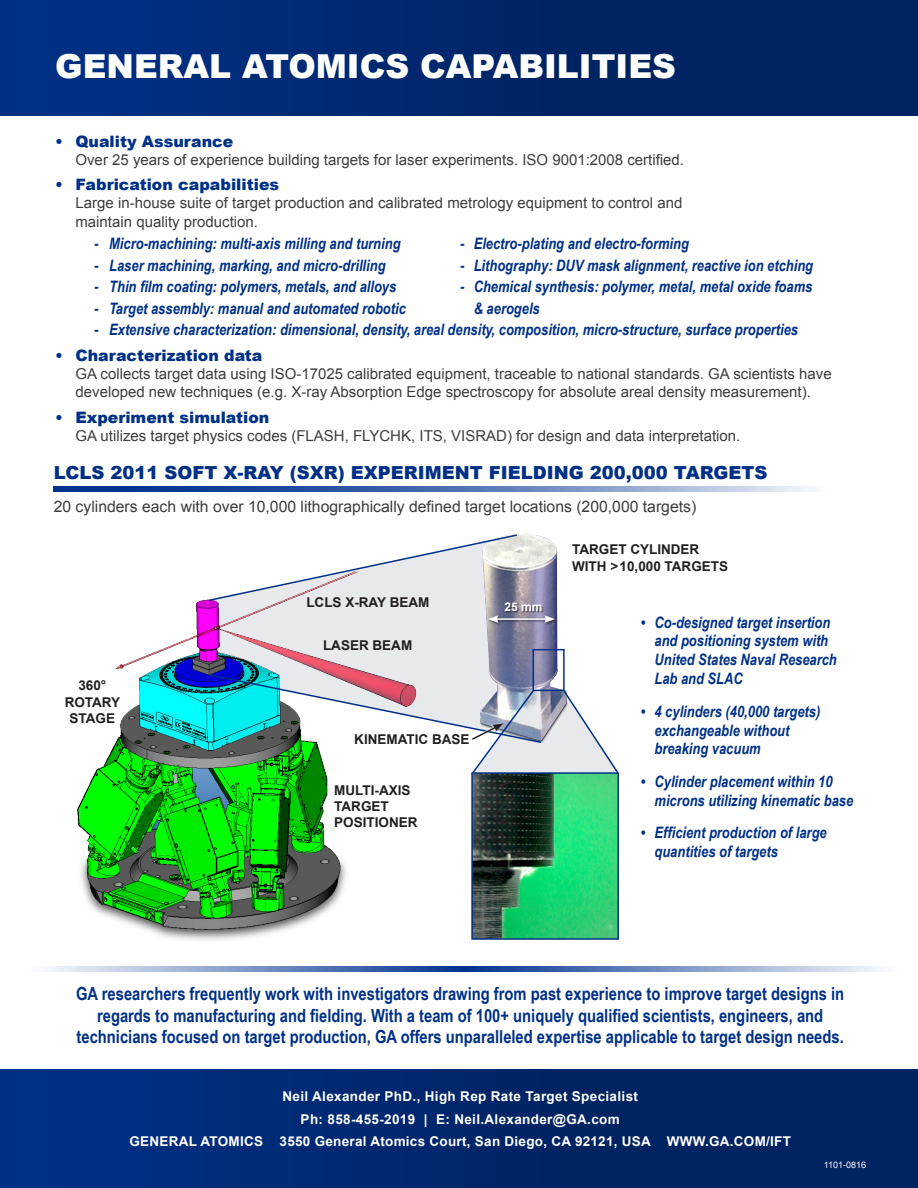
<style>
.page{position:relative;width:918px;height:1188px;background:#fff}
.page>*{position:absolute;margin:0;border:0;box-sizing:border-box;transform-origin:0 0}
.t1{font:900 33px "Arial";color:#fff}
.t2{font:700 18px "Arial Narrow";color:#003186}
.t3{font:900 18px "Arial";color:#003186}
.t4{font:italic 700 15.75px/18.9px "Arial Narrow";color:#003186}
.t5{font:900 15.75px "Arial";color:#003186}
.t6{font:15.75px "Arial";color:#3d3c3e}
.t7{font:15px/18.9px "Arial";color:#3d3c3e}
.t8{font:700 13.5px "Arial";letter-spacing:.025em;color:#fff}
.t9{font:700 13.5px/16.2px "Arial";color:#231f20;text-align:center}
.t10{font:700 12px "Arial";color:#fff}
.t11{font:9px "Arial";color:#fff}
</style>
<div class="page">
<div style="left:425px;top:602px;width:40px;height:71px;background:#e7e9ed"></div>
<img style="left:465px;top:534px;width:100px;height:139px">
<div style="left:0;top:0;width:918px;height:115px;background:linear-gradient(to right,#002f83,#002059)"></div>
<div style="left:0;top:1069px;width:918px;height:119px;background:linear-gradient(to right,#002f83,#002059)"></div>
<img style="left:77px;top:599px;width:348px;height:341px">
<div style="left:532px;top:649px;width:33px;height:42px;border:2px solid #003186"></div>
<img style="left:474px;top:786px;width:142px;height:151px">
<div style="left:471px;top:772px;width:148px;height:168px;border:2px solid #003186"></div>
<svg style="left:54px;top:487px;width:755px;height:5px;background:#5778b4"></svg>
<svg style="left:207px;top:534px;width:312px;height:68px"></svg>
<div style="left:505px;top:603px;width:39px;height:10px;background:#231f20;opacity:.66"></div>
<div style="left:487px;top:614px;width:71px;height:12px;background:#231f20;opacity:.75"></div>
<hr style="left:496px;top:618px;width:51px;height:2px;background:#fff">
<svg style="left:488px;top:615px;width:10px;height:8px"></svg>
<svg style="left:544px;top:615px;width:11px;height:8px"></svg>
<svg style="left:48px;top:966px;width:833px;height:6px;background:#7994c4"></svg>
<img style="left:207px;top:673px;width:413px;height:113px">
<p class="t1" style="left:55px;top:42px;width:622px">GENERAL ATOMICS CAPABILITIES</p>
<p class="t5" style="left:55px;top:130px;width:180px">• Quality Assurance</p>
<p class="t7" style="left:75px;top:150px;width:610px">Over 25 years of experience building targets for laser experiments. ISO 9001:2008 certified.</p>
<p class="t5" style="left:55px;top:173px;width:225px">• Fabrication capabilities</p>
<p class="t7" style="left:75px;top:194px;width:608px">Large in-house suite of target production and calibrated metrology equipment to control and maintain quality production.</p>
<p class="t4" style="left:94px;top:233px;width:308px">- Micro-machining: multi-axis milling and turning</p>
<p class="t4" style="left:460px;top:233px;width:230px">- Electro-plating and electro-forming</p>
<p class="t4" style="left:94px;top:255px;width:293px">- Laser machining, marking, and micro-drilling</p>
<p class="t4" style="left:460px;top:255px;width:354px">- Lithography: DUV mask alignment, reactive ion etching</p>
<p class="t4" style="left:94px;top:276px;width:304px">- Thin film coating: polymers, metals, and alloys</p>
<p class="t4" style="left:460px;top:276px;width:354px">- Chemical synthesis: polymer, metal, metal oxide foams</p>
<p class="t4" style="left:94px;top:298px;width:313px">- Target assembly: manual and automated robotic</p>
<p class="t4" style="left:474px;top:298px;width:68px">&amp; aerogels</p>
<p class="t4" style="left:94px;top:320px;width:705px">- Extensive characterization: dimensional, density, areal density, composition, micro-structure, surface properties</p>
<p class="t5" style="left:55px;top:344px;width:209px">• Characterization data</p>
<p class="t7" style="left:75px;top:365px;width:758px;line-height:18px">GA collects target data using ISO-17025 calibrated equipment, traceable to national standards. GA scientists have developed new techniques (e.g. X-ray Absorption Edge spectroscopy for absolute areal density measurement).</p>
<p class="t5" style="left:55px;top:406px;width:216px">• Experiment simulation</p>
<p class="t7" style="left:75px;top:426px;width:666px">GA utilizes target physics codes (FLASH, FLYCHK, ITS, VISRAD) for design and data interpretation.</p>
<p class="t3" style="left:54px;top:460px;width:715px">LCLS 2011 SOFT X-RAY (SXR) EXPERIMENT FIELDING 200,000 TARGETS</p>
<p class="t6" style="left:54px;top:496px;width:644px">20 cylinders each with over 10,000 lithographically defined target locations (200,000 targets)</p>
<p class="t9" style="left:65px;top:678px;width:57px">360°<br>ROTARY<br>STAGE</p>
<p class="t9" style="left:306px;top:595px;width:125px">LCLS X-RAY BEAM</p>
<p class="t9" style="left:323px;top:638px;width:91px">LASER BEAM</p>
<p class="t9" style="left:354px;top:731px;width:117px">KINEMATIC BASE</p>
<p class="t9" style="left:334px;top:782px;width:85px;text-align:left">MULTI-AXIS<br>TARGET<br>POSITIONER</p>
<p class="t10" style="left:504px;top:599px;width:40px">25 mm</p>
<p class="t9" style="left:572px;top:542px;width:129px">TARGET CYLINDER</p>
<p class="t9" style="left:572px;top:558px;width:158px">WITH &gt;10,000 TARGETS</p>
<p class="t4" style="left:655px;top:612px;width:184px;text-indent:-14px">• Co-designed target insertion and positioning system with<br>United States Naval Research<br>Lab and SLAC</p>
<p class="t4" style="left:655px;top:701px;width:167px;text-indent:-14px">• 4 cylinders (40,000 targets) exchangeable without breaking vacuum</p>
<p class="t4" style="left:655px;top:771px;width:200px;text-indent:-14px">• Cylinder placement within 10 microns utilizing kinematic base</p>
<p class="t4" style="left:655px;top:822px;width:174px;text-indent:-14px">• Efficient production of large quantities of targets</p>
<p class="t2" style="left:76px;top:980px;width:770px">GA researchers frequently work with investigators drawing from past experience to improve target designs in</p>
<p class="t2" style="left:97px;top:1002px;width:728px">regards to manufacturing and fielding. With a team of 100+ uniquely qualified scientists, engineers, and</p>
<p class="t2" style="left:77px;top:1024px;width:769px">technicians focused on target production, GA offers unparalleled expertise applicable to target design needs.</p>
<p class="t8" style="left:282px;top:1088px;width:357px">Neil Alexander PhD., High Rep Rate Target Specialist</p>
<p class="t8" style="left:301px;top:1110px;width:321px">Ph: 858-455-2019 | E: Neil.Alexander@GA.com</p>
<p class="t8" style="left:129px;top:1133px;width:663px">GENERAL ATOMICS 3550 General Atomics Court, San Diego, CA 92121, USA WWW.GA.COM/IFT</p>
<p class="t8" style="left:337px;top:1103px;width:251px">Ray O’Neill, RF Engineering Manager</p>
<p class="t8" style="left:309px;top:1125px;width:306px">Ph: 858-455-5214 | E: oneill@fusion.gat.com</p>
<p class="t11" style="left:824px;top:1158px;width:44px">1101-0816</p>
</div>
